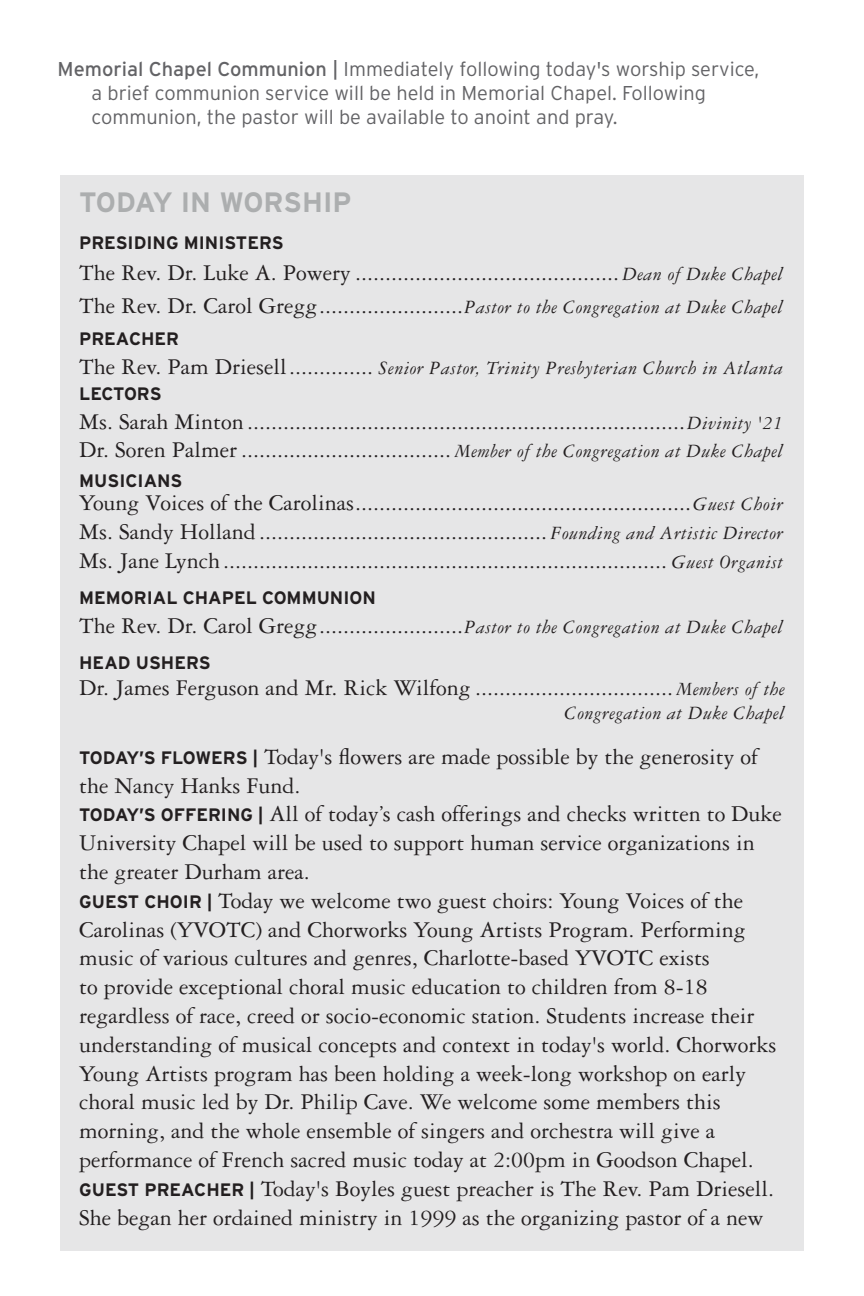
<style>
.page{position:relative;width:864px;height:1296px;background:#fff}
.page>*{position:absolute;margin:0;border:0;box-sizing:border-box;transform-origin:0 0}
.Header_1{font:700 28px "Interstate";color:#acaeaf}
.Announcement{font:24px/28.8px "Garamond 3 LT Std";color:#231f20}
.Tabbed_Leader{font:24px "Garamond 3 LT Std";color:#231f20}
.Header_2{font:300 20px/24px "Interstate";color:#636366}
.Tabbed_Leader-2{font:italic 20px "Garamond 3 LT Std";letter-spacing:.025em;color:#231f20}
.Tabbed_Leader-3{font:700 18px "Interstate";color:#231f20}
.s1{font-weight:400}
.s2{font-style:italic;font-size:20px}
.s3{font-style:normal;font-size:24px}
.s4{font-family:"Interstate";font-weight:700;font-size:18px}
</style>
<div class="page">
<div style="left:60px;top:175px;width:744px;height:1075px;background:#e6e6e7"></div>
<p class="Header_2" style="left:92px;top:57px;width:669px;text-indent:-34px"><span class="s1">Memorial Chapel Communion |</span> Immediately following today's worship service, a brief communion service will be held in Memorial Chapel. Following communion, the pastor will be available to anoint and pray.</p>
<p class="Header_1" style="left:79px;top:186px;width:274px">TODAY IN WORSHIP</p>
<p class="Tabbed_Leader-3" style="left:79px;top:233px;width:206px">PRESIDING MINISTERS</p>
<p class="Tabbed_Leader" style="left:79px;top:260px;width:706px">The Rev. Dr. Luke A. Powery ............................................ <span class="s2">Dean of Duke Chapel</span></p>
<p class="Tabbed_Leader" style="left:79px;top:293px;width:706px">The Rev. Dr. Carol Gregg........................<span class="s2">Pastor to the Congregation at Duke Chapel</span></p>
<p class="Tabbed_Leader-3" style="left:79px;top:329px;width:101px">PREACHER</p>
<p class="Tabbed_Leader-2" style="left:79px;top:357px;width:706px"><span class="s3">The Rev. Pam Driesell..............</span> Senior Pastor, Trinity Presbyterian Church in Atlanta</p>
<p class="Tabbed_Leader-3" style="left:79px;top:383px;width:84px">LECTORS</p>
<p class="Tabbed_Leader" style="left:79px;top:408px;width:706px">Ms. Sarah Minton .........................................................................<span class="s2">Divinity '21</span></p>
<p class="Tabbed_Leader" style="left:79px;top:437px;width:706px">Dr. Soren Palmer ................................... <span class="s2">Member of the Congregation at Duke Chapel</span></p>
<p class="Tabbed_Leader-3" style="left:79px;top:471px;width:105px">MUSICIANS</p>
<p class="Tabbed_Leader" style="left:79px;top:490px;width:706px">Young Voices of the Carolinas........................................................<span class="s2">Guest Choir</span></p>
<p class="Tabbed_Leader" style="left:79px;top:519px;width:706px">Ms. Sandy Holland ................................................ <span class="s2">Founding and Artistic Director</span></p>
<p class="Tabbed_Leader" style="left:79px;top:548px;width:706px">Ms. Jane Lynch.......................................................................... <span class="s2">Guest Organist</span></p>
<p class="Tabbed_Leader-3" style="left:79px;top:587px;width:298px">MEMORIAL CHAPEL COMMUNION</p>
<p class="Tabbed_Leader" style="left:79px;top:612px;width:706px">The Rev. Dr. Carol Gregg........................<span class="s2">Pastor to the Congregation at Duke Chapel</span></p>
<p class="Tabbed_Leader-3" style="left:79px;top:652px;width:133px">HEAD USHERS</p>
<p class="Tabbed_Leader" style="left:79px;top:675px;width:707px">Dr. James Ferguson and Mr. Rick Wilfong ................................. <span class="s2">Members of the</span></p>
<p class="Tabbed_Leader-2" style="left:565px;top:703px;width:222px">Congregation at Duke Chapel</p>
<p class="Announcement" style="left:79px;top:742px;width:680px"><span class="s4">TODAY’S FLOWERS |</span> Today's flowers are made possible by the generosity of the Nancy Hanks Fund.</p>
<p class="Announcement" style="left:79px;top:800px;width:704px"><span class="s4">TODAY’S OFFERING |</span> All of today’s cash offerings and checks written to Duke<br>University Chapel will be used to support human service organizations in the greater Durham area.</p>
<p class="Announcement" style="left:79px;top:886px;width:699px"><span class="s4">GUEST CHOIR |</span> Today we welcome two guest choirs: Young Voices of the Carolinas (YVOTC) and Chorworks Young Artists Program. Performing music of various cultures and genres, Charlotte-based YVOTC exists<br>to provide exceptional choral music education to children from 8-18 regardless of race, creed or socio-economic station. Students increase their understanding of musical concepts and context in today's world. Chorworks Young Artists program has been holding a week-long workshop on early choral music led by Dr. Philip Cave. We welcome some members this morning, and the whole ensemble of singers and orchestra will give a performance of French sacred music today at 2:00pm in Goodson Chapel.<br><span class="s4">GUEST PREACHER |</span> Today's Boyles guest preacher is The Rev. Pam Driesell.<br>She began her ordained ministry in 1999 as the organizing pastor of a new</p>
</div>
